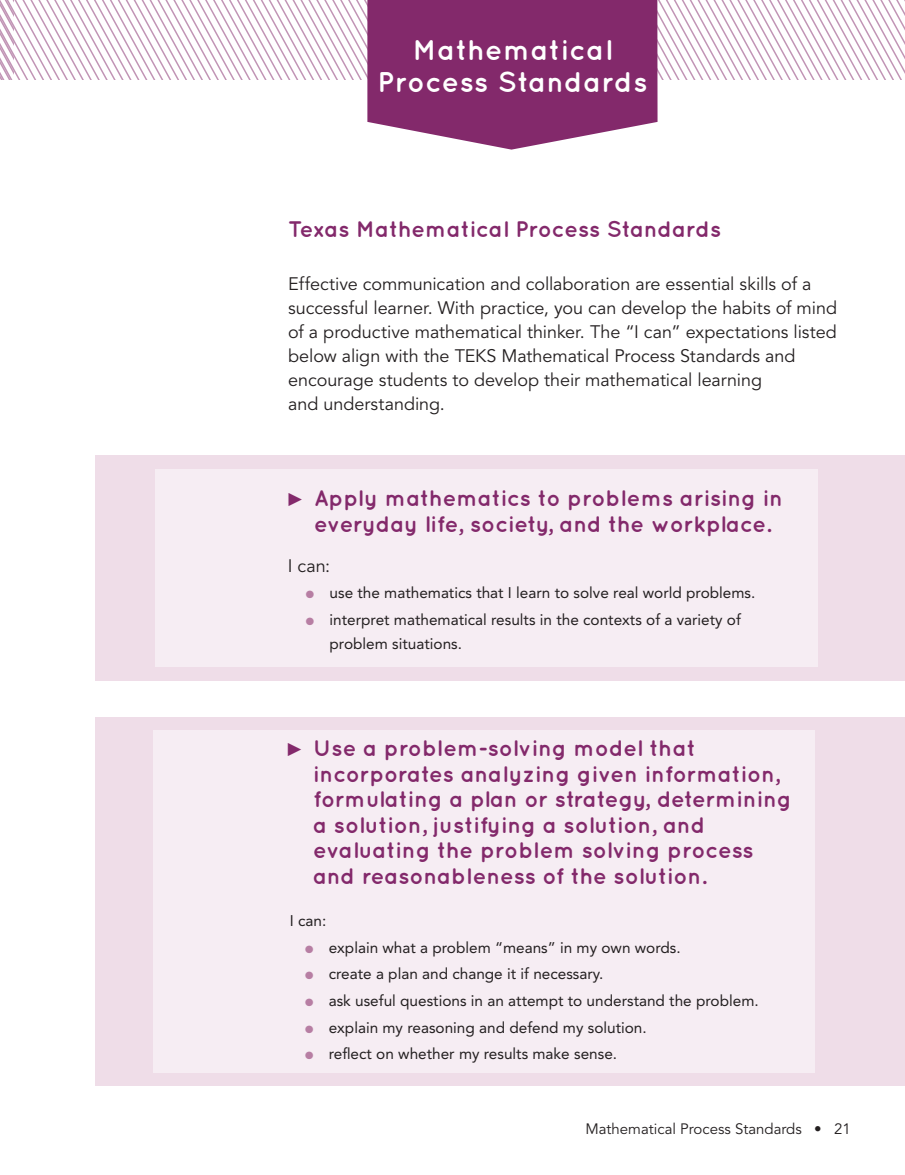
<style>
.page{position:relative;width:905px;height:1175px;background:#fff}
.page>*{position:absolute;margin:0;border:0;box-sizing:border-box;transform-origin:0 0}
.t1{font:700 28.5px/31.5px "Quicksand";letter-spacing:.02em;color:#fff;text-align:center}
.t2{font:700 22.5px/25.5px "Quicksand";color:#83296b}
.t3{font:18px/24px "Avenir LT Std";letter-spacing:-.005em;color:#231f20}
.t4{font:15.3px/23.7px "Avenir LT Std";color:#231f20}
.t5{font:15px "Avenir LT Std";color:#231f20}
.s1{color:#b77ea3}
</style>
<div class="page">
<svg style="left:18px;top:0;width:886px;height:80px"></svg>
<svg style="left:367px;top:0;width:290px;height:150px;fill:#83296b"></svg>
<div style="left:94px;top:455px;width:810px;height:226px;background:#efdde8"></div>
<div style="left:155px;top:469px;width:662px;height:197px;background:#f6edf3"></div>
<div style="left:94px;top:717px;width:810px;height:368px;background:#efdde8"></div>
<div style="left:153px;top:730px;width:661px;height:342px;background:#f6edf3"></div>
<svg style="left:0;top:0;width:18px;height:80px"></svg>
<h1 class="t1" style="left:377px;top:34px;width:271px">Mathematical<br>Process Standards</h1>
<h2 class="t2" style="left:288px;top:216px;width:434px">Texas Mathematical Process Standards</h2>
<p class="t3" style="left:288px;top:272px;width:550px">Effective communication and collaboration are essential skills of a successful learner. With practice, you can develop the habits of mind of a productive mathematical thinker. The “I can” expectations listed below align with the TEKS Mathematical Process Standards and encourage students to develop their mathematical learning<br>and understanding.</p>
<h2 class="t2" style="left:314px;top:485px;width:470px;text-indent:-26px">▶ Apply mathematics to problems arising in everyday life, society, and the workplace.</h2>
<p class="t3" style="left:288px;top:554px;width:44px">I can:</p>
<p class="t4" style="left:306px;top:581px;width:451px"><span class="s1">●</span> use the mathematics that I learn to solve real world problems.</p>
<p class="t4" style="left:329px;top:608px;width:413px;text-indent:-24px"><span class="s1">●</span> interpret mathematical results in the contexts of a variety of problem situations.</p>
<p class="t2" style="left:313px;top:735px;width:480px;text-indent:-26px">▶ Use a problem-solving model that incorporates analyzing given information, formulating a plan or strategy, determining a solution, justifying a solution, and evaluating the problem solving process and reasonableness of the solution.</p>
<p class="t4" style="left:290px;top:909px;width:38px">I can:</p>
<p class="t4" style="left:305px;top:935px;width:377px"><span class="s1">●</span> explain what a problem “means” in my own words.</p>
<p class="t4" style="left:305px;top:962px;width:300px"><span class="s1">●</span> create a plan and change it if necessary.</p>
<p class="t4" style="left:305px;top:989px;width:455px"><span class="s1">●</span> ask useful questions in an attempt to understand the problem.</p>
<p class="t4" style="left:305px;top:1015px;width:343px"><span class="s1">●</span> explain my reasoning and defend my solution.</p>
<p class="t4" style="left:305px;top:1042px;width:314px"><span class="s1">●</span> reflect on whether my results make sense.</p>
<p class="t5" style="left:585px;top:1120px;width:267px">Mathematical Process Standards • 21</p>
</div>
